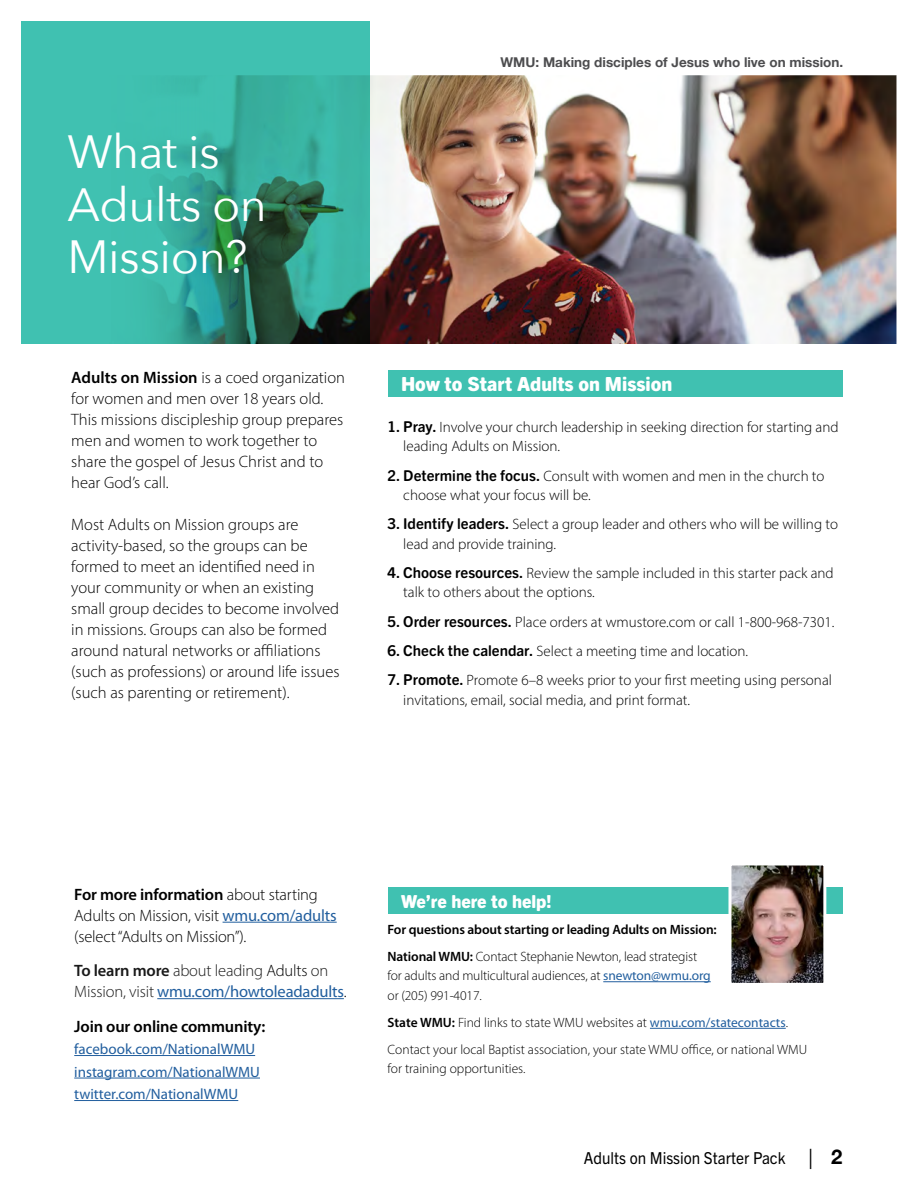
<style>
.page{position:relative;width:918px;height:1188px;background:#fff}
.page>*{position:absolute;margin:0;border:0;box-sizing:border-box;transform-origin:0 0}
.t1{font:46.5px/52.5px "Avenir Next";letter-spacing:-.01em;color:#fff}
.t2{font:800 19.5px "Trade Gothic Next SR Pro";color:#fff}
.t3{font:800 18px "Trade Gothic Next SR Pro";color:#fff}
.t4{font:300 16.5px/21px "Myriad Pro";color:#000}
.t5{font:300 16.5px/21px "Myriad Pro";letter-spacing:-.01em;color:#1a1a1a}
.t6{font:16.5px "Trade Gothic Next LT Pro";color:#000;scale:.93 1}
.t7{font:600 16.5px "Myriad Pro";letter-spacing:-.01em;color:#000}
.t8{font:300 15px/19.5px "Myriad Pro";color:#000}
.t9{font:15px/22.5px "Myriad Pro";color:#215e9e}
.t10{font:300 13.5px/19.5px "Myriad Pro";color:#000}
.t11{font:600 13.5px/27px "Myriad Pro";letter-spacing:-.01em;color:#000}
.t12{font:700 13.5px "Helvetica Neue";color:#4d4d4f}
.s1{font-weight:600}
.s2{font-family:"Trade Gothic Next SR Pro";font-weight:700}
.s3{font-weight:400;color:#215e9e}
.s4{color:#000}
.s5{font-weight:300}
.s6{font-family:"Minion Pro";font-size:20.25px}
.s7{font-family:"Helvetica Neue";font-weight:700;font-size:20.25px}
</style>
<div class="page">
<img style="left:370px;top:76px;width:526px;height:268px">
<svg style="left:22px;top:22px;width:348px;height:322px;background:#39ab9a"></svg>
<div style="left:388px;top:370px;width:454px;height:27px;background:#40c1b1"></div>
<div style="left:388px;top:887px;width:454px;height:27px;background:#40c1b1"></div>
<hr style="left:603px;top:981px;width:108px;height:1px;background:#215e9e">
<hr style="left:650px;top:1028px;width:136px;height:1px;background:#215e9e">
<img style="left:732px;top:867px;width:90px;height:115px">
<div style="left:728px;top:863px;width:98px;height:123px;border:3px solid #fff"></div>
<hr style="left:223px;top:922px;width:114px;height:1px;background:#215e9e">
<hr style="left:157px;top:998px;width:187px;height:1px;background:#215e9e">
<hr style="left:74px;top:1055px;width:181px;height:1px;background:#215e9e">
<hr style="left:74px;top:1078px;width:186px;height:1px;background:#215e9e">
<hr style="left:74px;top:1100px;width:164px;height:1px;background:#215e9e">
<h1 class="t1" style="left:67px;top:124px;width:201px">What is<br>Adults on<br>Mission?</h1>
<p class="t4" style="left:71px;top:367px;width:275px"><span class="s1">Adults on Mission</span> is a coed organization for women and men over 18 years old.<br>This missions discipleship group prepares men and women to work together to share the gospel of Jesus Christ and to hear God’s call.</p>
<p class="t4" style="left:71px;top:514px;width:270px">Most Adults on Mission groups are activity-based, so the groups can be formed to meet an identified need in your community or when an existing small group decides to become involved in missions. Groups can also be formed around natural networks or affiliations (such as professions) or around life issues (such as parenting or retirement).</p>
<p class="t12" style="left:501px;top:51px;width:344px">WMU: Making disciples of Jesus who live on mission.</p>
<h2 class="t2" style="left:401px;top:370px;width:273px">How to Start Adults on Mission</h2>
<p class="t8" style="left:403px;top:417px;width:437px;text-indent:-16px"><span class="s2">1. Pray.</span> Involve your church leadership in seeking direction for starting and leading Adults on Mission.</p>
<p class="t8" style="left:403px;top:466px;width:423px;text-indent:-16px"><span class="s2">2. Determine the focus.</span> Consult with women and men in the church to choose what your focus will be.</p>
<p class="t8" style="left:403px;top:514px;width:436px;text-indent:-16px"><span class="s2">3. Identify leaders.</span> Select a group leader and others who will be willing to lead and provide training.</p>
<p class="t8" style="left:403px;top:563px;width:432px;text-indent:-16px"><span class="s2">4. Choose resources.</span> Review the sample included in this starter pack and talk to others about the options.</p>
<p class="t8" style="left:388px;top:612px;width:448px"><span class="s2">5. Order resources.</span> Place orders at wmustore.com or call 1-800-968-7301.</p>
<p class="t8" style="left:388px;top:641px;width:362px"><span class="s2">6. Check the calendar.</span> Select a meeting time and location.</p>
<p class="t8" style="left:403px;top:670px;width:430px;text-indent:-16px"><span class="s2">7. Promote.</span> Promote 6–8 weeks prior to your first meeting using personal invitations, email, social media, and print format.</p>
<p class="t4" style="left:74px;top:883px;width:264px"><span class="s1">For more information</span> about starting<br>Adults on Mission, visit <span class="s3">wmu.com/adults </span>(select “Adults on Mission”).</p>
<p class="t5" style="left:74px;top:960px;width:274px"><span class="s1">To learn more</span> about leading <span class="s4">Adults</span> on<br>Mission, visit <span class="s3">wmu.com/howtoleadadults</span><span class="s4">.</span></p>
<p class="t7" style="left:74px;top:1016px;width:193px">Join our online community:</p>
<p class="t9" style="left:74px;top:1038px;width:187px">facebook.com/NationalWMU instagram.com/NationalWMU twitter.com/NationalWMU</p>
<p class="t3" style="left:401px;top:889px;width:152px">We’re here to help!</p>
<p class="t11" style="left:388px;top:915px;width:331px">For questions about starting or leading Adults on Mission:<br>National WMU: <span class="s5">Contact Stephanie Newton, lead strategist</span></p>
<p class="t10" style="left:388px;top:966px;width:325px">for adults and multicultural audiences, at <span class="s3">snewton@wmu.org </span>or (205) 991-4017.</p>
<p class="t10" style="left:388px;top:1009px;width:421px;line-height:27px"><span class="s1">State WMU:</span> Find links to state WMU websites at <span class="s3">wmu.com/statecontacts</span>.<br>Contact your local Baptist association, your state WMU office, or national WMU</p>
<p class="t10" style="left:388px;top:1059px;width:139px">for training opportunities.</p>
<p class="t6" style="left:584px;top:1147px;width:279px">Adults on Mission Starter Pack <span class="s6">|</span> <span class="s7">2</span></p>
</div>
